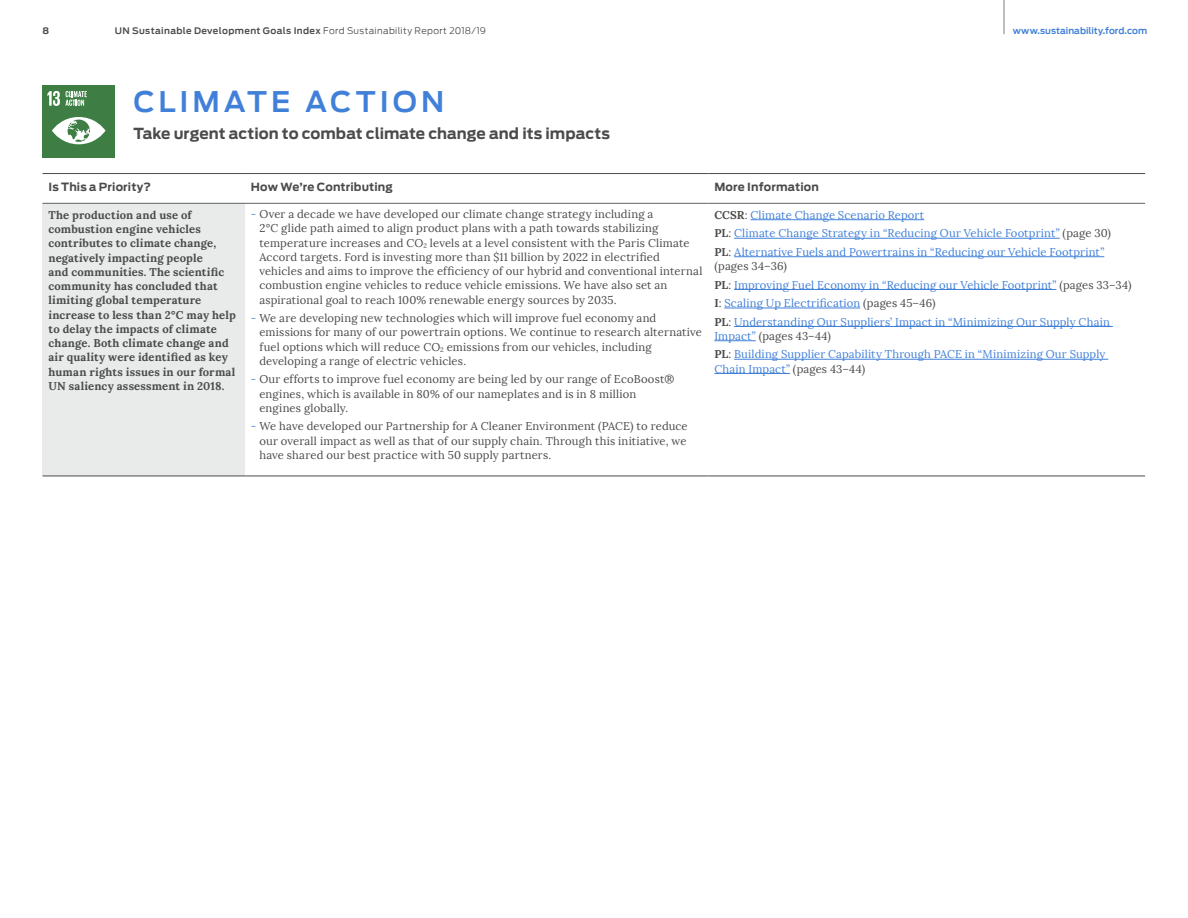
<style>
.page{position:relative;width:1188px;height:918px;background:#fff}
.page>*{position:absolute;margin:0;border:0;box-sizing:border-box;transform-origin:0 0}
.t1{font:600 28.5px "Ford Antenna";letter-spacing:.13em;color:#4180d9}
.t2{font:700 15px "Ford Antenna";color:#4b4b4b}
.t3{font:11.25px/14.2px "Lora";letter-spacing:.015em;color:#4b4b4b}
.t4{font:11.25px/18.5px "Lora";letter-spacing:.015em;color:#4180d9}
.t5{font:700 11.25px/14.2px "Lora";letter-spacing:.015em;color:#4b4b4b}
.t6{font:700 11.25px "Ford Antenna";letter-spacing:.015em;color:#4b4b4b}
.t7{font:600 9px "Ford Antenna";letter-spacing:.04em;color:#4b4b4b}
.t8{font:600 9px "Ford Antenna";letter-spacing:.005em;color:#4180d9}
.t9{font:700 9px "Ford Antenna";color:#4b4b4b}
.s1{font-weight:300}
.s2{color:#4180d9}
.s3{font-weight:700;color:#4b4b4b}
.s4{color:#4b4b4b}
</style>
<div class="page">
<div style="left:43px;top:203px;width:202px;height:273px;background:#e9eaea"></div>
<hr style="left:43px;top:203px;width:202px;height:1px;background:#616161">
<hr style="left:43px;top:476px;width:202px;height:1px;background:#4b4b4b">
<hr style="left:245px;top:476px;width:463px;height:1px;background:#4b4b4b">
<hr style="left:245px;top:203px;width:463px;height:1px;background:#616161">
<hr style="left:708px;top:203px;width:437px;height:1px;background:#616161">
<hr style="left:43px;top:173px;width:202px;height:1px;background:#4b4b4b">
<hr style="left:245px;top:173px;width:463px;height:1px;background:#4b4b4b">
<hr style="left:708px;top:173px;width:437px;height:1px;background:#4b4b4b">
<hr style="left:708px;top:476px;width:437px;height:1px;background:#4b4b4b">
<hr style="left:750px;top:219px;width:174px;height:1px;background:#4180d9">
<hr style="left:734px;top:238px;width:326px;height:1px;background:#4180d9">
<hr style="left:734px;top:256px;width:370px;height:1px;background:#4180d9">
<hr style="left:734px;top:289px;width:322px;height:1px;background:#4180d9">
<hr style="left:724px;top:308px;width:136px;height:1px;background:#4180d9">
<hr style="left:734px;top:326px;width:379px;height:1px;background:#4180d9">
<hr style="left:714px;top:340px;width:42px;height:1px;background:#4180d9">
<hr style="left:734px;top:359px;width:374px;height:1px;background:#4180d9">
<hr style="left:714px;top:373px;width:76px;height:1px;background:#4180d9">
<div style="left:43px;top:85px;width:72px;height:72px;background:#3e7e45"></div>
<svg style="left:52px;top:117px;width:53px;height:27px"></svg>
<svg style="left:47px;top:91px;width:40px;height:15px"></svg>
<hr style="left:1004px;top:0;width:1px;height:34px;background:#7c7e7e">
<p class="t9" style="left:43px;top:23px;width:8px">8</p>
<p class="t7" style="left:115px;top:23px;width:373px">UN Sustainable Development Goals Index <span class="s1">Ford Sustainability Report 2018/19</span></p>
<p class="t8" style="left:1013px;top:23px;width:136px">www.sustainability.ford.com</p>
<h1 class="t1" style="left:134px;top:76px;width:312px">CLIMATE ACTION</h1>
<h2 class="t2" style="left:134px;top:120px;width:478px">Take urgent action to combat climate change and its impacts</h2>
<p class="t6" style="left:49px;top:177px;width:104px">Is This a Priority?</p>
<p class="t6" style="left:251px;top:177px;width:144px">How We’re Contributing</p>
<p class="t6" style="left:714px;top:177px;width:106px">More Information</p>
<p class="t5" style="left:49px;top:208px;width:189px">The production and use of combustion engine vehicles contributes to climate change, negatively impacting people<br>and communities. The scientific community has concluded that limiting global temperature increase to less than 2°C may help to delay the impacts of climate change. Both climate change and air quality were identified as key human rights issues in our formal<br>UN saliency assessment in 2018.</p>
<p class="t3" style="left:259px;top:207px;width:445px;text-indent:-8px"><span class="s2">-</span> Over a decade we have developed our climate change strategy including a<br>2°C glide path aimed to align product plans with a path towards stabilizing temperature increases and CO<sub>2</sub> levels at a level consistent with the Paris Climate Accord targets. Ford is investing more than $11 billion by 2022 in electrified vehicles and aims to improve the efficiency of our hybrid and conventional internal combustion engine vehicles to reduce vehicle emissions. We have also set an aspirational goal to reach 100% renewable energy sources by 2035.</p>
<p class="t4" style="left:714px;top:206px;width:398px"><span class="s3">CCSR</span><span class="s4">:</span> Climate Change Scenario Report<br><span class="s3">PL</span><span class="s4">:</span> Climate Change Strategy in “Reducing Our Vehicle Footprint” <span class="s4">(page 30)<br></span><span class="s3">PL</span><span class="s4">:</span> Alternative Fuels and Powertrains in “Reducing our Vehicle Footprint”</p>
<p class="t4" style="left:714px;top:257px;width:419px"><span class="s4">(pages 34–36)<br></span><span class="s3">PL</span><span class="s4">:</span> Improving Fuel Economy in “Reducing our Vehicle Footprint” <span class="s4">(pages 33–34)<br></span><span class="s3">I</span><span class="s4">:</span> Scaling Up Electrification <span class="s4">(pages 45–46)<br></span><span class="s3">PL</span><span class="s4">:</span> Understanding Our Suppliers’ Impact in “Minimizing Our Supply Chain</p>
<p class="t4" style="left:714px;top:327px;width:393px">Impact” <span class="s4">(pages 43–44)<br></span><span class="s3">PL</span><span class="s4">:</span> Building Supplier Capability Through PACE in “Minimizing Our Supply</p>
<p class="t4" style="left:714px;top:360px;width:152px">Chain Impact” <span class="s4">(pages 43–44)</span></p>
<p class="t3" style="left:259px;top:311px;width:444px;text-indent:-8px"><span class="s2">-</span> We are developing new technologies which will improve fuel economy and emissions for many of our powertrain options. We continue to research alternative fuel options which will reduce CO<sub>2</sub> emissions from our vehicles, including developing a range of electric vehicles.</p>
<p class="t3" style="left:259px;top:372px;width:417px;text-indent:-8px"><span class="s2">-</span> Our efforts to improve fuel economy are being led by our range of EcoBoost® engines, which is available in 80% of our nameplates and is in 8 million engines globally.</p>
<p class="t3" style="left:259px;top:419px;width:430px;text-align:justify;text-indent:-8px"><span class="s2">-</span> We have developed our Partnership for A Cleaner Environment (PACE) to reduce our overall impact as well as that of our supply chain. Through this initiative, we have shared our best practice with 50 supply partners.</p>
</div>
